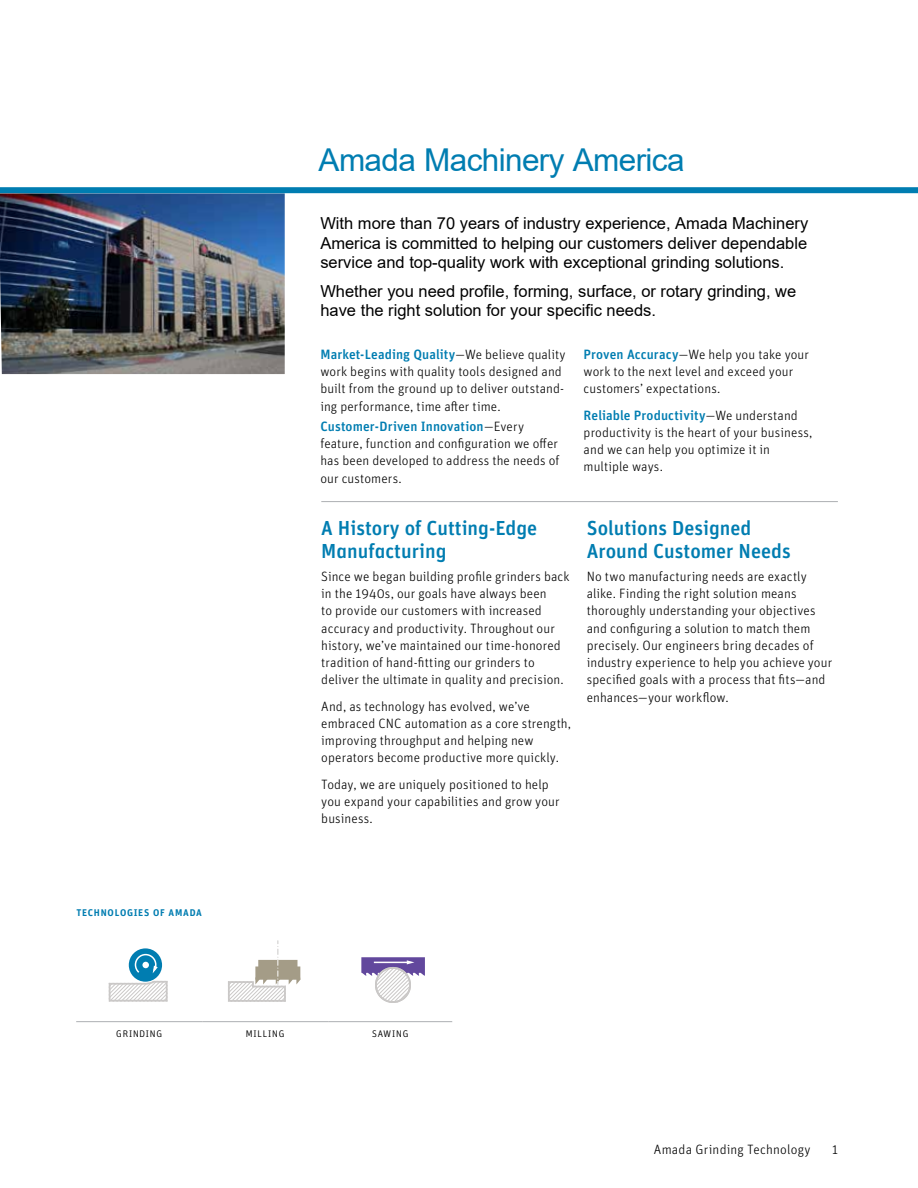
<style>
.page{position:relative;width:918px;height:1188px;background:#fff}
.page>*{position:absolute;margin:0;border:0;box-sizing:border-box;transform-origin:0 0}
.t1{font:31.5px "Arial";letter-spacing:-.02em;color:#007db1}
.t2{font:500 20.25px/22.5px "Unit OT";color:#007db1}
.t3{font:16.5px/19.5px "Arial";color:#000;text-align:justify}
.t4{font:300 13.5px/17.2px "Unit OT";letter-spacing:.01em;color:#000}
.t5{font:300 12px "Unit OT";letter-spacing:.01em;color:#000}
.t6{font:500 12px "Unit OT";letter-spacing:.01em;color:#007db1}
.s1{font-weight:500;color:#007db1}
</style>
<div class="page">
<img style="left:0;top:193px;width:285px;height:181px">
<hr style="left:76px;top:1021px;width:126px;height:1px;background:#adafb2">
<hr style="left:202px;top:1021px;width:126px;height:1px;background:#adafb2">
<hr style="left:328px;top:1021px;width:124px;height:1px;background:#adafb2">
<div style="left:0;top:187px;width:918px;height:6px;background:#007db1"></div>
<div style="left:129px;top:948px;width:33px;height:34px;background:#007db1;border-radius:50%"></div>
<svg style="left:134px;top:953px;width:24px;height:21px"></svg>
<div style="left:142px;top:962px;width:7px;height:6px;background:#fff;border-radius:50%"></div>
<svg style="left:109px;top:981px;width:59px;height:21px"></svg>
<svg style="left:228px;top:941px;width:72px;height:61px"></svg>
<svg style="left:361px;top:957px;width:64px;height:46px"></svg>
<hr style="left:374px;top:962px;width:35px;height:1px;background:#fff">
<hr style="left:321px;top:501px;width:517px;height:1px;background:#adafb2">
<h1 class="t1" style="left:319px;top:138px;width:368px">Amada Machinery America</h1>
<p class="t3" style="left:320px;top:213px;width:489px">With more than 70 years of industry experience, Amada Machinery America is committed to helping our customers deliver dependable service and top-quality work with exceptional grinding solutions.</p>
<p class="t3" style="left:320px;top:281px;width:477px">Whether you need profile, forming, surface, or rotary grinding, we have the right solution for your specific needs.</p>
<p class="t4" style="left:320px;top:346px;width:247px"><span class="s1">Market-Leading Quality</span>—We believe quality work begins with quality tools designed and built from the ground up to deliver outstand&shy;ing performance, time after time.</p>
<p class="t4" style="left:320px;top:418px;width:241px"><span class="s1">Customer-Driven Innovation</span>—Every feature, function and configuration we offer has been developed to address the needs of our customers.</p>
<p class="t4" style="left:584px;top:346px;width:227px"><span class="s1">Proven Accuracy</span>—We help you take your work to the next level and exceed your customers’ expectations.</p>
<p class="t4" style="left:584px;top:406px;width:230px"><span class="s1">Reliable Productivity</span>—We understand productivity is the heart of your business, and we can help you optimize it in multiple ways.</p>
<p class="t6" style="left:76px;top:904px;width:128px">technologies of amada</p>
<h2 class="t2" style="left:321px;top:517px;width:218px">A History of Cutting-Edge<br>Manufacturing</h2>
<p class="t4" style="left:321px;top:568px;width:250px">Since we began building profile grinders back in the 1940s, our goals have always been<br>to provide our customers with increased accuracy and productivity. Throughout our history, we’ve maintained our time-honored tradition of hand-fitting our grinders to deliver the ultimate in quality and precision.</p>
<p class="t4" style="left:321px;top:697px;width:251px">And, as technology has evolved, we’ve embraced CNC automation as a core strength, improving throughput and helping new operators become productive more quickly.</p>
<p class="t4" style="left:321px;top:775px;width:240px">Today, we are uniquely positioned to help you expand your capabilities and grow your business.</p>
<h2 class="t2" style="left:587px;top:517px;width:205px">Solutions Designed<br>Around Customer Needs</h2>
<p class="t4" style="left:587px;top:568px;width:247px">No two manufacturing needs are exactly alike. Finding the right solution means thoroughly understanding your objectives and configuring a solution to match them precisely. Our engineers bring decades of industry experience to help you achieve your specified goals with a process that fits—and enhances—your workflow.</p>
<p class="t5" style="left:116px;top:1026px;width:48px">grinding</p>
<p class="t5" style="left:246px;top:1026px;width:41px">milling</p>
<p class="t5" style="left:372px;top:1026px;width:39px">sawing</p>
<p class="t4" style="left:654px;top:1140px;width:158px">Amada Grinding Technology</p>
<p class="t4" style="left:832px;top:1140px;width:7px">1</p>
</div>
